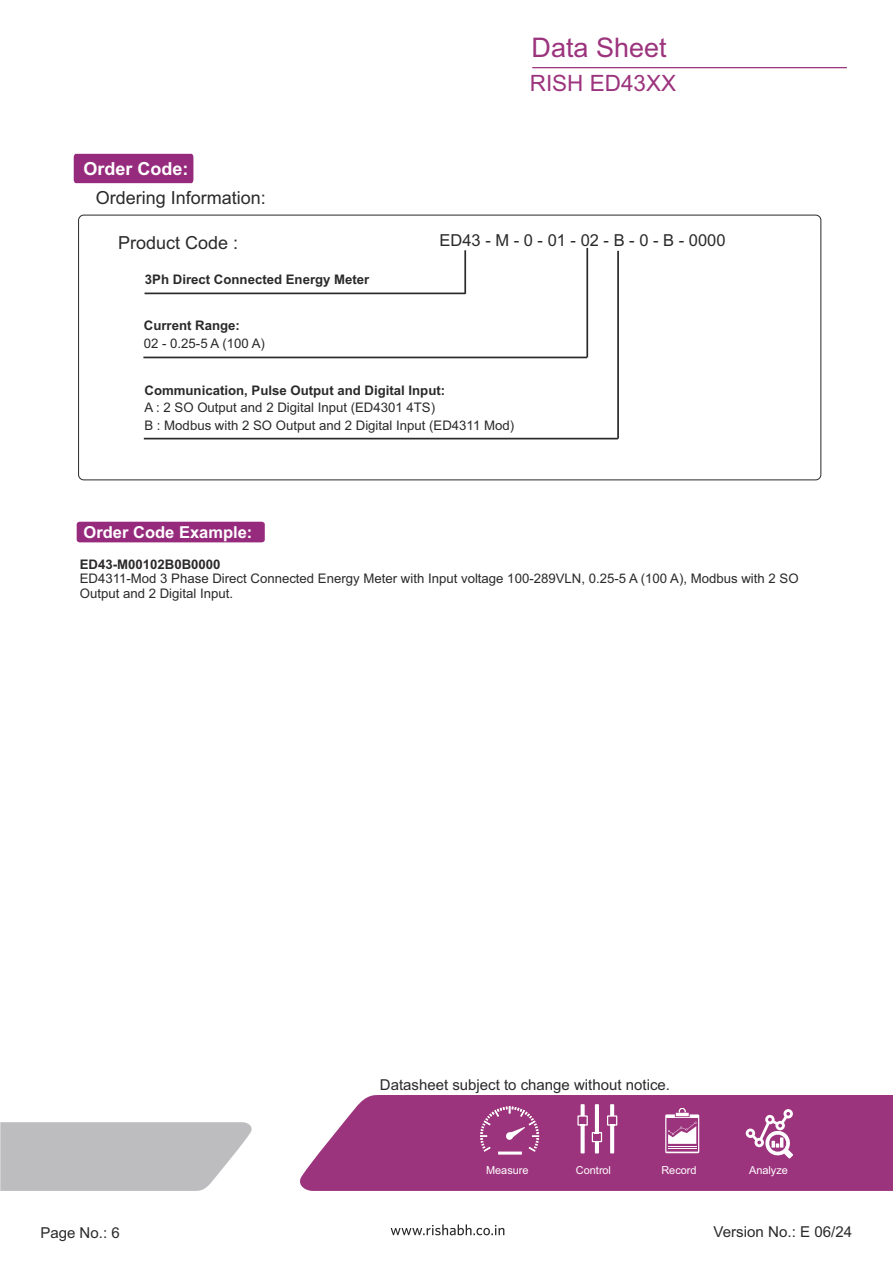
<style>
.page{position:relative;width:893px;height:1263px;background:#fff}
.page>*{position:absolute;margin:0;border:0;box-sizing:border-box;transform-origin:0 0}
.t1{font:27px "Arial";color:#9c337d}
.t2{font:22.5px "Arial";color:#9c337d}
.t3{font:18px "Arial";color:#2b2929}
.t4{font:700 18px "Arial";color:#fff}
.t5{font:16.5px "Arial";color:#2b2929}
.t6{font:700 16.5px "Arial";color:#fff}
.t7{font:15px "Arial";color:#2b2929}
.t8{font:13.2px/17.7px "Arial";color:#2b2929}
.t9{font:700 13.2px "Arial";color:#2b2929}
.t10{font:10.95px "Arial";color:#fff}
</style>
<div class="page">
<svg style="left:300px;top:1095px;width:593px;height:96px;fill:#9c337d"></svg>
<svg style="left:0;top:1122px;width:252px;height:69px"></svg>
<svg style="left:746px;top:1109px;width:47px;height:49px"></svg>
<svg style="left:577px;top:1104px;width:40px;height:49px"></svg>
<hr style="left:498px;top:1151px;width:24px;height:3px;background:#fff">
<svg style="left:391px;top:1224px;width:113px;height:11px"></svg>
<svg style="left:665px;top:1108px;width:34px;height:45px"></svg>
<svg style="left:480px;top:1106px;width:59px;height:46px"></svg>
<hr style="left:532px;top:67px;width:315px;height:1px;background:#9c337d">
<hr style="left:145px;top:293px;width:320px;height:1px;background:#2b2929">
<hr style="left:144px;top:438px;width:474px;height:1px;background:#2b2929">
<hr style="left:617px;top:251px;width:2px;height:188px;background:#2b2929">
<div style="left:74px;top:154px;width:119px;height:29px;background:#962b7d"></div>
<hr style="left:464px;top:250px;width:2px;height:44px;background:#2b2929">
<hr style="left:586px;top:248px;width:2px;height:109px;background:#2b2929">
<hr style="left:143px;top:357px;width:444px;height:1px;background:#2b2929">
<div style="left:78px;top:215px;width:743px;height:265px;border:1px solid #2b2929;border-radius:5px"></div>
<div style="left:77px;top:522px;width:188px;height:20px;background:#962b7d"></div>
<h3 class="t4" style="left:83px;top:161px;width:107px">Order Code:</h3>
<h3 class="t3" style="left:96px;top:191px;width:172px">Ordering Information:</h3>
<h3 class="t3" style="left:118px;top:236px;width:122px">Product Code :</h3>
<p class="t9" style="left:145px;top:274px;width:226px">3Ph Direct Connected Energy Meter</p>
<p class="t9" style="left:144px;top:321px;width:98px">Current Range:</p>
<p class="t8" style="left:144px;top:336px;width:123px">02 - 0.25-5 A (100 A)</p>
<h1 class="t1" style="left:532px;top:37px;width:137px">Data Sheet</h1>
<h2 class="t2" style="left:530px;top:75px;width:148px">RISH ED43XX</h2>
<p class="t5" style="left:439px;top:234px;width:288px">ED43 - M - 0 - 01 - 02 - B - 0 - B - 0000</p>
<p class="t9" style="left:144px;top:385px;width:302px">Communication, Pulse Output and Digital Input:</p>
<p class="t8" style="left:144px;top:400px;width:371px">A : 2 SO Output and 2 Digital Input (ED4301 4TS)<br>B : Modbus with 2 SO Output and 2 Digital Input (ED4311 Mod)</p>
<p class="t6" style="left:84px;top:526px;width:170px">Order Code Example:</p>
<p class="t9" style="left:80px;top:559px;width:142px">ED43-M00102B0B0000</p>
<p class="t8" style="left:80px;top:572px;width:720px;line-height:14.7px">ED4311-Mod 3 Phase Direct Connected Energy Meter with Input voltage 100-289VLN, 0.25-5 A (100 A), Modbus with 2 SO<br>Output and 2 Digital Input.</p>
<p class="t7" style="left:380px;top:1079px;width:292px">Datasheet subject to change without notice.</p>
<p class="t7" style="left:40px;top:1227px;width:81px">Page No.: 6</p>
<p class="t10" style="left:486px;top:1166px;width:44px">Measure</p>
<p class="t10" style="left:576px;top:1166px;width:37px">Control</p>
<p class="t10" style="left:661px;top:1165px;width:36px">Record</p>
<p class="t10" style="left:749px;top:1166px;width:40px">Analyze</p>
<p class="t7" style="left:714px;top:1225px;width:140px">Version No.: E 06/24</p>
</div>
